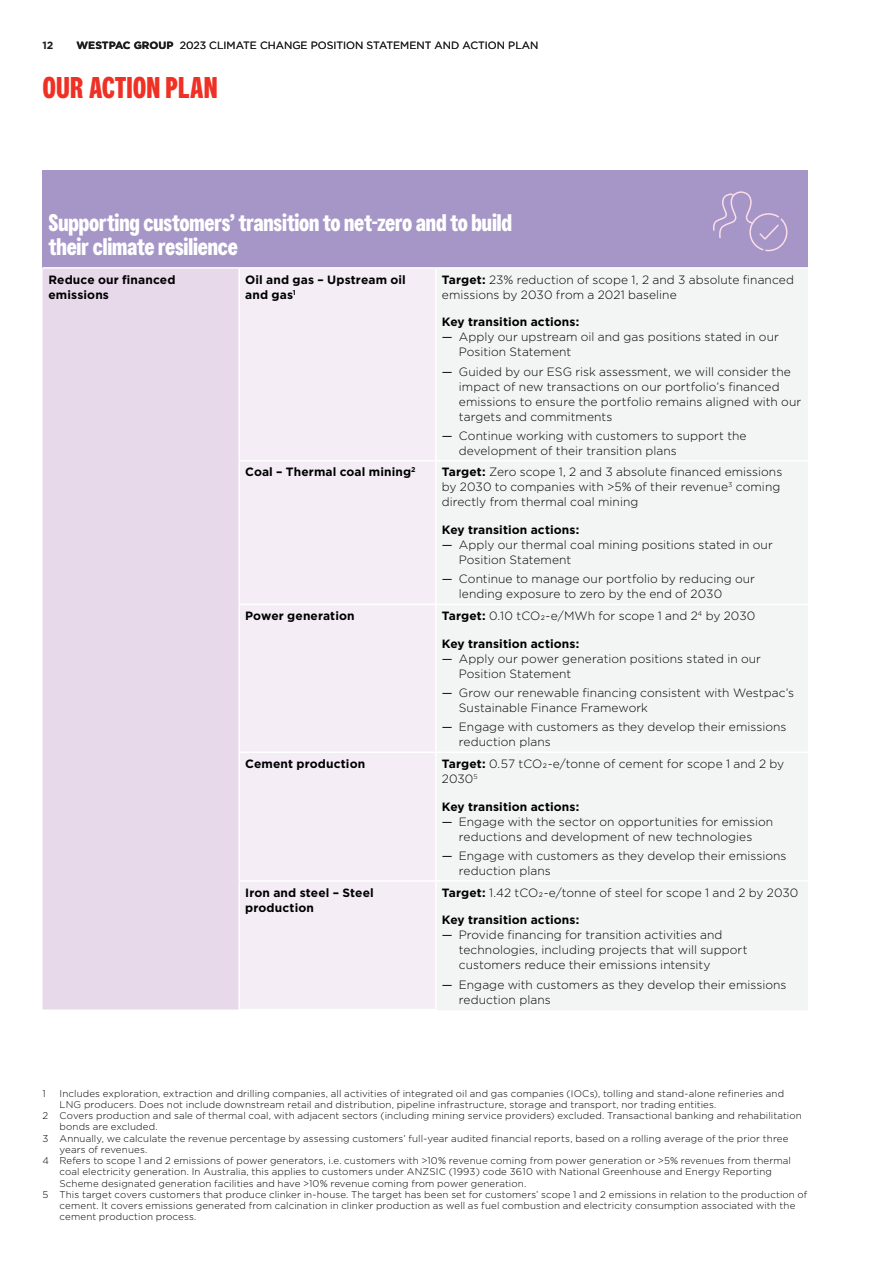
<style>
.page{position:relative;width:893px;height:1263px;background:#fff}
.page>*{position:absolute;margin:0;border:0;box-sizing:border-box;transform-origin:0 0}
.t1{font:700 30px "Westpac";color:#ee3124}
.t2{font:700 24px/24px "Westpac";letter-spacing:-.005em;color:#fff}
.t3{font:300 12px/15px "Gotham";letter-spacing:.005em;color:#000}
.t4{font:700 12px/15px "Gotham";letter-spacing:.01em;color:#000}
.t5{font:10.5px "Gotham";color:#1c1c1c}
.t6{font:700 10.5px "Gotham";color:#1c1c1c}
.t7{font:300 9.75px "Gotham";letter-spacing:.015em;color:#000}
.s1{font-weight:700}
.s2{font-weight:400}
</style>
<div class="page">
<div style="left:43px;top:170px;width:765px;height:98px;background:#a696c8"></div>
<div style="left:43px;top:269px;width:195px;height:740px;background:#e7d8ea"></div>
<div style="left:240px;top:269px;width:195px;height:740px;background:#f4edf6"></div>
<div style="left:437px;top:269px;width:371px;height:740px;background:#f3f4f4"></div>
<hr style="left:43px;top:267px;width:196px;height:2px;background:#fff">
<hr style="left:239px;top:267px;width:197px;height:2px;background:#fff">
<hr style="left:436px;top:267px;width:372px;height:2px;background:#fff">
<hr style="left:238px;top:460px;width:198px;height:1px;background:#fff">
<hr style="left:238px;top:604px;width:198px;height:1px;background:#fff">
<hr style="left:238px;top:751px;width:198px;height:2px;background:#fff">
<hr style="left:238px;top:880px;width:198px;height:2px;background:#fff">
<hr style="left:437px;top:1009px;width:371px;height:1px;background:#f3f4f4">
<hr style="left:436px;top:460px;width:372px;height:1px;background:#fff">
<hr style="left:436px;top:604px;width:372px;height:1px;background:#fff">
<hr style="left:436px;top:751px;width:372px;height:2px;background:#fff">
<hr style="left:436px;top:880px;width:372px;height:2px;background:#fff">
<svg style="left:713px;top:191px;width:75px;height:61px"></svg>
<p class="t6" style="left:43px;top:38px;width:12px">12</p>
<p class="t6" style="left:77px;top:38px;width:98px">WESTPAC GROUP</p>
<p class="t5" style="left:180px;top:38px;width:360px">2023 CLIMATE CHANGE POSITION STATEMENT AND ACTION PLAN</p>
<h1 class="t1" style="left:43px;top:69px;width:177px">OUR ACTION PLAN</h1>
<h2 class="t2" style="left:49px;top:210px;width:465px">Supporting customers’ transition to net-zero and to build their climate resilience</h2>
<p class="t4" style="left:49px;top:272px;width:128px">Reduce our financed emissions</p>
<p class="t4" style="left:245px;top:272px;width:162px">Oil and gas – Upstream oil and gas<sup>1</sup></p>
<p class="t3" style="left:442px;top:271px;width:354px"><span class="s1">Target:</span> 23% reduction of scope 1, 2 and 3 absolute financed emissions by 2030 from a 2021 baseline</p>
<p class="t4" style="left:442px;top:314px;width:139px">Key transition actions:</p>
<p class="t3" style="left:459px;top:329px;width:322px;text-indent:-17px"><span class="s2">—</span> Apply our upstream oil and gas positions stated in our<br>Position Statement</p>
<p class="t3" style="left:459px;top:363px;width:344px;text-indent:-17px"><span class="s2">—</span> Guided by our ESG risk assessment, we will consider the impact of new transactions on our portfolio’s financed emissions to ensure the portfolio remains aligned with our targets and commitments</p>
<p class="t3" style="left:459px;top:428px;width:289px;text-indent:-17px"><span class="s2">—</span> Continue working with customers to support the development of their transition plans</p>
<p class="t4" style="left:245px;top:465px;width:172px">Coal – Thermal coal mining<sup>2</sup></p>
<p class="t3" style="left:442px;top:464px;width:342px"><span class="s1">Target:</span> Zero scope 1, 2 and 3 absolute financed emissions by 2030 to companies with &gt;5% of their revenue<sup>3</sup> coming directly from thermal coal mining</p>
<p class="t4" style="left:442px;top:522px;width:139px">Key transition actions:</p>
<p class="t3" style="left:459px;top:537px;width:315px;text-indent:-17px"><span class="s2">—</span> Apply our thermal coal mining positions stated in our<br>Position Statement</p>
<p class="t3" style="left:459px;top:571px;width:298px;text-indent:-17px"><span class="s2">—</span> Continue to manage our portfolio by reducing our lending exposure to zero by the end of 2030</p>
<p class="t4" style="left:245px;top:608px;width:111px">Power generation</p>
<p class="t3" style="left:442px;top:608px;width:315px"><span class="s1">Target:</span> 0.10 tCO2-e/MWh for scope 1 and 2<sup>4</sup> by 2030</p>
<p class="t4" style="left:442px;top:636px;width:139px">Key transition actions:</p>
<p class="t3" style="left:459px;top:651px;width:304px;text-indent:-17px"><span class="s2">—</span> Apply our power generation positions stated in our<br>Position Statement</p>
<p class="t3" style="left:459px;top:685px;width:337px;text-indent:-17px"><span class="s2">—</span> Grow our renewable financing consistent with Westpac’s<br>Sustainable Finance Framework</p>
<p class="t3" style="left:459px;top:719px;width:329px;text-indent:-17px"><span class="s2">—</span> Engage with customers as they develop their emissions reduction plans</p>
<p class="t4" style="left:245px;top:756px;width:122px">Cement production</p>
<p class="t3" style="left:442px;top:756px;width:344px"><span class="s1">Target:</span> 0.57 tCO2-e/tonne of cement for scope 1 and 2 by<br>2030<sup>5</sup></p>
<p class="t4" style="left:442px;top:799px;width:139px">Key transition actions:</p>
<p class="t3" style="left:442px;top:813px;width:333px;text-align:center"><span class="s2">—</span> Engage with the sector on opportunities for emission reductions and development of new technologies</p>
<p class="t3" style="left:459px;top:848px;width:329px;text-indent:-17px"><span class="s2">—</span> Engage with customers as they develop their emissions reduction plans</p>
<p class="t4" style="left:245px;top:885px;width:130px">Iron and steel – Steel production</p>
<p class="t3" style="left:442px;top:884px;width:358px"><span class="s1">Target:</span> 1.42 tCO2-e/tonne of steel for scope 1 and 2 by 2030</p>
<p class="t4" style="left:442px;top:912px;width:139px">Key transition actions:</p>
<p class="t3" style="left:459px;top:927px;width:290px;text-indent:-17px"><span class="s2">—</span> Provide financing for transition activities and technologies, including projects that will support customers reduce their emissions intensity</p>
<p class="t3" style="left:459px;top:976px;width:329px;text-indent:-17px"><span class="s2">—</span> Engage with customers as they develop their emissions reduction plans</p>
<p class="t7" style="left:43px;top:1087px;width:5px">1</p>
<p class="t7" style="left:60px;top:1087px;width:726px">Includes exploration, extraction and drilling companies, all activities of integrated oil and gas companies (IOCs), tolling and stand-alone refineries and</p>
<p class="t7" style="left:60px;top:1098px;width:658px">LNG producers. Does not include downstream retail and distribution, pipeline infrastructure, storage and transport, nor trading entities.</p>
<p class="t7" style="left:43px;top:1109px;width:761px">2 Covers production and sale of thermal coal, with adjacent sectors (including mining service providers) excluded. Transactional banking and rehabilitation</p>
<p class="t7" style="left:60px;top:1121px;width:100px">bonds are excluded.</p>
<p class="t7" style="left:43px;top:1132px;width:747px">3 Annually, we calculate the revenue percentage by assessing customers’ full-year audited financial reports, based on a rolling average of the prior three</p>
<p class="t7" style="left:60px;top:1143px;width:89px">years of revenues.</p>
<p class="t7" style="left:43px;top:1154px;width:750px">4 Refers to scope 1 and 2 emissions of power generators, i.e. customers with &gt;10% revenue coming from power generation or &gt;5% revenues from thermal</p>
<p class="t7" style="left:60px;top:1166px;width:714px">coal electricity generation. In Australia, this applies to customers under ANZSIC (1993) code 3610 with National Greenhouse and Energy Reporting</p>
<p class="t7" style="left:60px;top:1177px;width:468px">Scheme designated generation facilities and have &gt;10% revenue coming from power generation.</p>
<p class="t7" style="left:43px;top:1188px;width:766px">5 This target covers customers that produce clinker in-house. The target has been set for customers’ scope 1 and 2 emissions in relation to the production of</p>
<p class="t7" style="left:60px;top:1199px;width:737px">cement. It covers emissions generated from calcination in clinker production as well as fuel combustion and electricity consumption associated with the</p>
<p class="t7" style="left:60px;top:1211px;width:138px">cement production process.</p>
</div>
